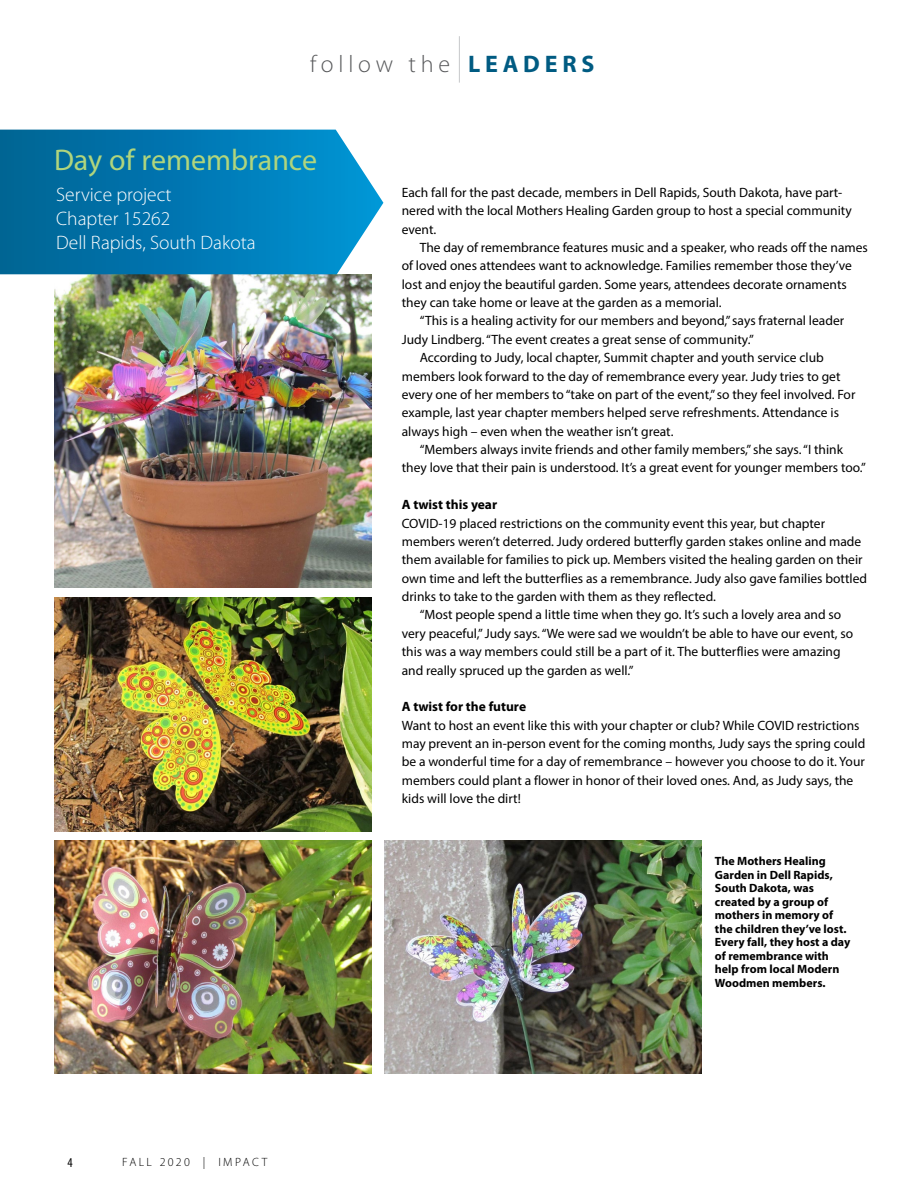
<style>
.page{position:relative;width:918px;height:1188px;background:#fff}
.page>*{position:absolute;margin:0;border:0;box-sizing:border-box;transform-origin:0 0}
.t1{font:30px "Myriad Pro";color:#b0d57d}
.t2{font:300 24px "Myriad Pro";letter-spacing:.2em;color:#58595b}
.t3{font:300 19.5px/24px "Myriad Pro";color:#fff}
.t4{font:13.5px/18.3px "Myriad Pro";color:#000}
.t5{font:700 13.5px "Myriad Pro";color:#000}
.t6{font:condensed 13.5px "Myriad Pro";color:#000}
.t7{font:700 12px/13.5px "Myriad Pro";color:#000}
.t8{font:300 12px "Myriad Pro";letter-spacing:.195em;color:#000}
.s1{font-weight:700;color:#005b82}
</style>
<div class="page">
<img style="left:54px;top:840px;width:318px;height:234px">
<img style="left:54px;top:598px;width:318px;height:233px">
<hr style="left:459px;top:36px;width:1px;height:47px;background:#c7c8ca">
<img style="left:54px;top:274px;width:318px;height:314px">
<svg style="left:0;top:130px;width:383px;height:144px;background:#0f80b6"></svg>
<img style="left:384px;top:840px;width:318px;height:234px">
<h2 class="t2" style="left:310px;top:50px;width:286px">follow the <span class="s1">LEADERS</span></h2>
<h1 class="t1" style="left:54px;top:141px;width:265px">Day of remembrance</h1>
<h3 class="t3" style="left:56px;top:183px;width:201px">Service project<br>Chapter 15262<br>Dell Rapids, South Dakota</h3>
<p class="t6" style="left:68px;top:1154px;width:7px">4</p>
<p class="t8" style="left:122px;top:1154px;width:147px">FALL 2020 | IMPACT</p>
<p class="t4" style="left:402px;top:183px;width:452px">Each fall for the past decade, members in Dell Rapids, South Dakota, have part&shy;nered with the local Mothers Healing Garden group to host a special community event.</p>
<p class="t4" style="left:420px;top:238px;width:450px">The day of remembrance features music and a speaker, who reads off the names</p>
<p class="t4" style="left:402px;top:256px;width:452px">of loved ones attendees want to acknowledge. Families remember those they’ve</p>
<p class="t4" style="left:402px;top:275px;width:447px">lost and enjoy the beautiful garden. Some years, attendees decorate ornaments</p>
<p class="t4" style="left:402px;top:293px;width:321px">they can take home or leave at the garden as a memorial.</p>
<p class="t4" style="left:420px;top:312px;width:426px">“This is a healing activity for our members and beyond,” says fraternal leader</p>
<p class="t4" style="left:402px;top:330px;width:354px">Judy Lindberg. “The event creates a great sense of community.”</p>
<p class="t4" style="left:420px;top:348px;width:406px">According to Judy, local chapter, Summit chapter and youth service club</p>
<p class="t4" style="left:402px;top:367px;width:440px">members look forward to the day of remembrance every year. Judy tries to get</p>
<p class="t4" style="left:402px;top:385px;width:455px">every one of her members to “take on part of the event,” so they feel involved. For</p>
<p class="t4" style="left:402px;top:403px;width:439px">example, last year chapter members helped serve refreshments. Attendance is</p>
<p class="t4" style="left:402px;top:422px;width:273px">always high – even when the weather isn’t great.</p>
<p class="t4" style="left:420px;top:440px;width:425px">“Members always invite friends and other family members,” she says. “I think</p>
<p class="t4" style="left:402px;top:459px;width:466px">they love that their pain is understood. It’s a great event for younger members too.”</p>
<p class="t5" style="left:402px;top:496px;width:97px">A twist this year</p>
<p class="t4" style="left:402px;top:514px;width:425px">COVID-19 placed restrictions on the community event this year, but chapter</p>
<p class="t4" style="left:402px;top:532px;width:461px">members weren’t deterred. Judy ordered butterfly garden stakes online and made</p>
<p class="t4" style="left:402px;top:550px;width:462px">them available for families to pick up. Members visited the healing garden on their</p>
<p class="t4" style="left:402px;top:569px;width:467px">own time and left the butterflies as a remembrance. Judy also gave families bottled</p>
<p class="t4" style="left:402px;top:587px;width:316px">drinks to take to the garden with them as they reflected.</p>
<p class="t4" style="left:420px;top:606px;width:423px">“Most people spend a little time when they go. It’s such a lovely area and so</p>
<p class="t4" style="left:402px;top:624px;width:453px">very peaceful,” Judy says. “We were sad we wouldn’t be able to have our event, so</p>
<p class="t4" style="left:402px;top:642px;width:440px">this was a way members could still be a part of it. The butterflies were amazing</p>
<p class="t4" style="left:402px;top:661px;width:233px">and really spruced up the garden as well.”</p>
<p class="t5" style="left:402px;top:698px;width:126px">A twist for the future</p>
<p class="t4" style="left:402px;top:716px;width:465px">Want to host an event like this with your chapter or club? While COVID restrictions may prevent an in-person event for the coming months, Judy says the spring could be a wonderful time for a day of remembrance – however you choose to do it. Your members could plant a flower in honor of their loved ones. And, as Judy says, the kids will love the dirt!</p>
<p class="t7" style="left:715px;top:854px;width:137px">The Mothers Healing<br>Garden in Dell Rapids,<br>South Dakota, was created by a group of mothers in memory of the children they’ve lost.<br>Every fall, they host a day of remembrance with help from local Modern<br>Woodmen members.</p>
</div>
